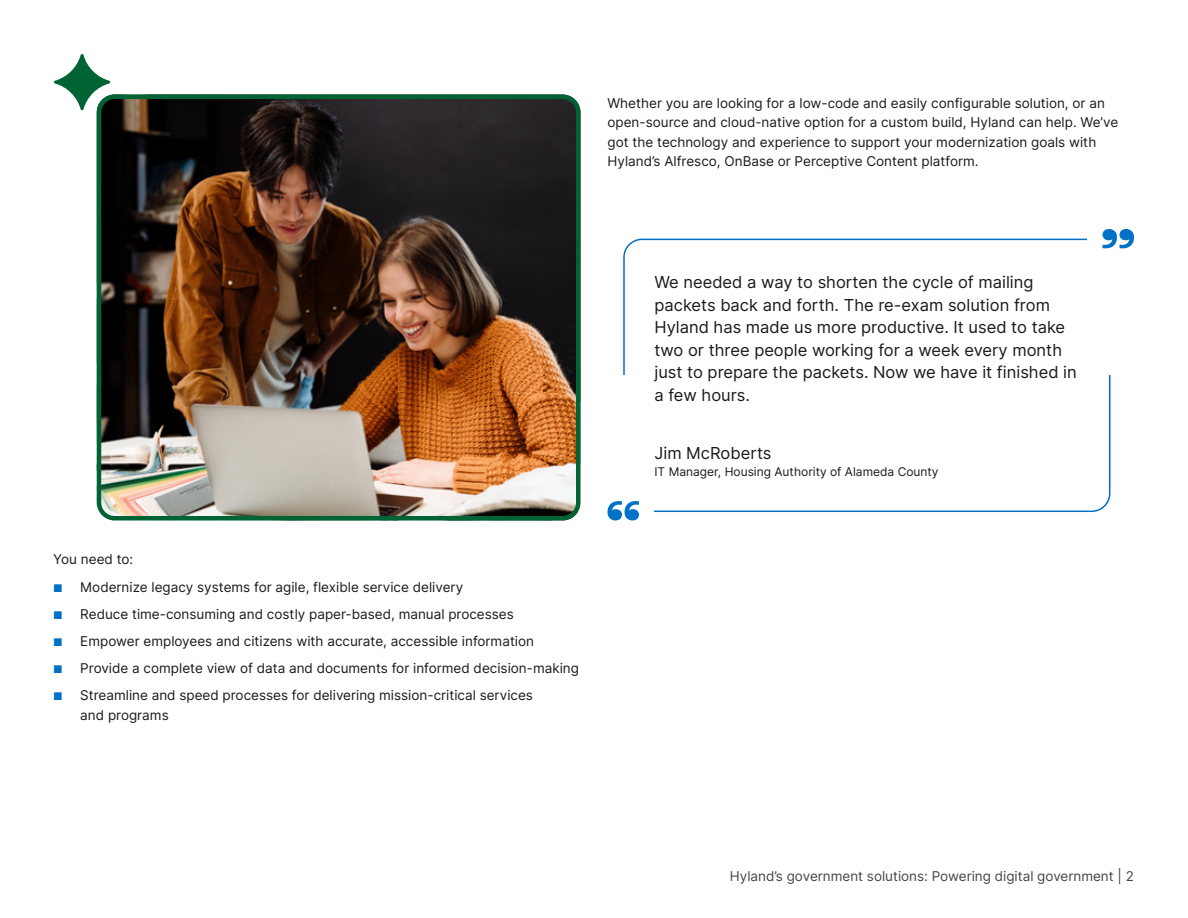
<style>
.page{position:relative;width:1188px;height:918px;background:#fff}
.page>*{position:absolute;margin:0;border:0;box-sizing:border-box;transform-origin:0 0}
.t1{font:16.5px/22.5px "Inter";color:#191c1a}
.t2{font:13.5px/19.5px "Inter";color:#191c1a}
.t3{font:13.5px "Inter";color:#444745}
.t4{font:12px "Inter";color:#191c1a}
.s1{font-size:10.5px;color:#0071c7}
</style>
<div class="page">
<img style="left:102px;top:94px;width:478px;height:422px">
<div style="left:97px;top:95px;width:483px;height:426px;border:4px solid #006334;border-radius:16px"></div>
<svg style="left:54px;top:54px;width:56px;height:56px"></svg>
<div style="left:623px;top:239px;width:488px;height:273px;border:2px solid #0071c7;border-radius:18px"></div>
<div style="left:608px;top:375px;width:46px;height:145px;background:#fff"></div>
<div style="left:1087px;top:229px;width:47px;height:145px;background:#fff"></div>
<svg style="left:607px;top:501px;width:32px;height:19px"></svg>
<svg style="left:1102px;top:229px;width:32px;height:19px"></svg>
<p class="t2" style="left:608px;top:93px;width:512px">Whether you are looking for a low-code and easily configurable solution, or an open-source and cloud-native option for a custom build, Hyland can help. We’ve got the technology and experience to support your modernization goals with Hyland’s Alfresco, OnBase or Perceptive Content platform.</p>
<p class="t2" style="left:53px;top:549px;width:82px">You need to:</p>
<p class="t2" style="left:53px;top:577px;width:412px"><span class="s1">■</span> Modernize legacy systems for agile, flexible service delivery</p>
<p class="t2" style="left:53px;top:604px;width:462px"><span class="s1">■</span> Reduce time-consuming and costly paper-based, manual processes</p>
<p class="t2" style="left:53px;top:631px;width:482px"><span class="s1">■</span> Empower employees and citizens with accurate, accessible information</p>
<p class="t2" style="left:53px;top:658px;width:527px"><span class="s1">■</span> Provide a complete view of data and documents for informed decision-making</p>
<p class="t2" style="left:80px;top:685px;width:454px;text-indent:-27px"><span class="s1">■</span> Streamline and speed processes for delivering mission-critical services and programs</p>
<p class="t1" style="left:654px;top:271px;width:424px">We needed a way to shorten the cycle of mailing packets back and forth. The re-exam solution from Hyland has made us more productive. It used to take two or three people working for a week every month just to prepare the packets. Now we have it finished in a few hours.</p>
<p class="t1" style="left:654px;top:442px;width:119px">Jim McRoberts</p>
<p class="t4" style="left:654px;top:463px;width:286px">IT Manager, Housing Authority of Alameda County</p>
<p class="t3" style="left:730px;top:866px;width:406px">Hyland’s government solutions: Powering digital government | 2</p>
</div>
